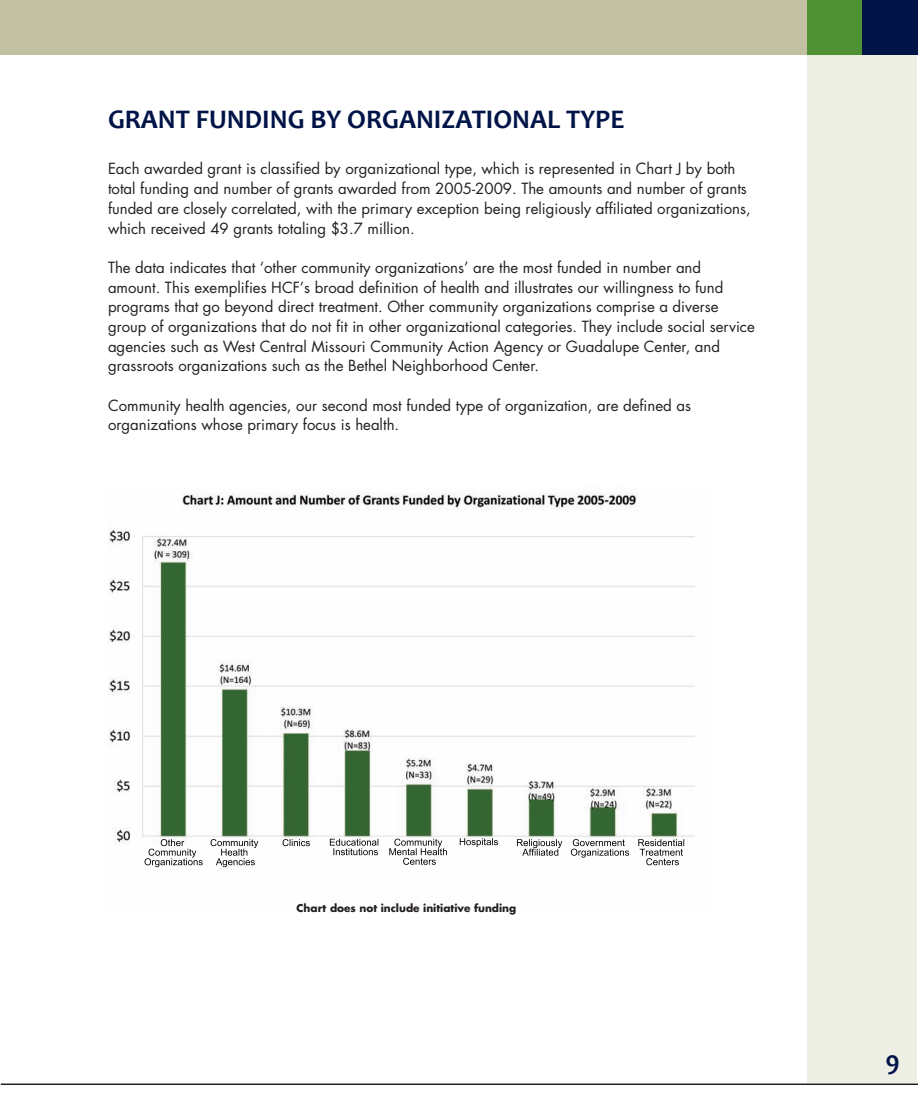
<style>
.page{position:relative;width:918px;height:1107px;background:#fff}
.page>*{position:absolute;margin:0;border:0;box-sizing:border-box;transform-origin:0 0}
.t1{font:700 27px "Candara";color:#001447}
.t2{font:15px/19.6px "Futura";color:#231f20}
.t3{font:700 10.5px "Futura";color:#231f20}
</style>
<div class="page">
<div style="left:0;top:0;width:807px;height:55px;background:#c1c1a2"></div>
<div style="left:807px;top:0;width:56px;height:54px;background:#4f9236"></div>
<div style="left:862px;top:0;width:56px;height:55px;background:#001447"></div>
<div style="left:808px;top:55px;width:109px;height:1028px;background:#edeee4"></div>
<hr style="left:1px;top:1084px;width:917px;height:1px;background:#231f20">
<img style="left:108px;top:493px;width:587px;height:375px">
<img style="left:144px;top:839px;width:59px;height:28px">
<img style="left:210px;top:839px;width:48px;height:28px">
<img style="left:330px;top:838px;width:49px;height:17px">
<img style="left:389px;top:838px;width:58px;height:27px">
<img style="left:459px;top:838px;width:39px;height:9px">
<img style="left:517px;top:839px;width:45px;height:17px">
<img style="left:571px;top:839px;width:59px;height:19px">
<img style="left:638px;top:839px;width:47px;height:27px">
<img style="left:282px;top:839px;width:28px;height:7px">
<h1 class="t1" style="left:108px;top:102px;width:518px">GRANT FUNDING BY ORGANIZATIONAL TYPE</h1>
<p class="t2" style="left:108px;top:160px;width:644px">Each awarded grant is classified by organizational type, which is represented in Chart J by both total funding and number of grants awarded from 2005-2009. The amounts and number of grants funded are closely correlated, with the primary exception being religiously affiliated organizations, which received 49 grants totaling $3.7 million.</p>
<p class="t2" style="left:108px;top:259px;width:648px">The data indicates that ‘other community organizations’ are the most funded in number and amount. This exemplifies HCF’s broad definition of health and illustrates our willingness to fund programs that go beyond direct treatment. Other community organizations comprise a diverse group of organizations that do not fit in other organizational categories. They include social service agencies such as West Central Missouri Community Action Agency or Guadalupe Center, and grassroots organizations such as the Bethel Neighborhood Center.</p>
<p class="t2" style="left:108px;top:397px;width:585px">Community health agencies, our second most funded type of organization, are defined as organizations whose primary focus is health.</p>
<p class="t3" style="left:297px;top:903px;width:221px">Chart does not include initiative funding</p>
<h1 class="t1" style="left:886px;top:1043px;width:16px">9</h1>
</div>
